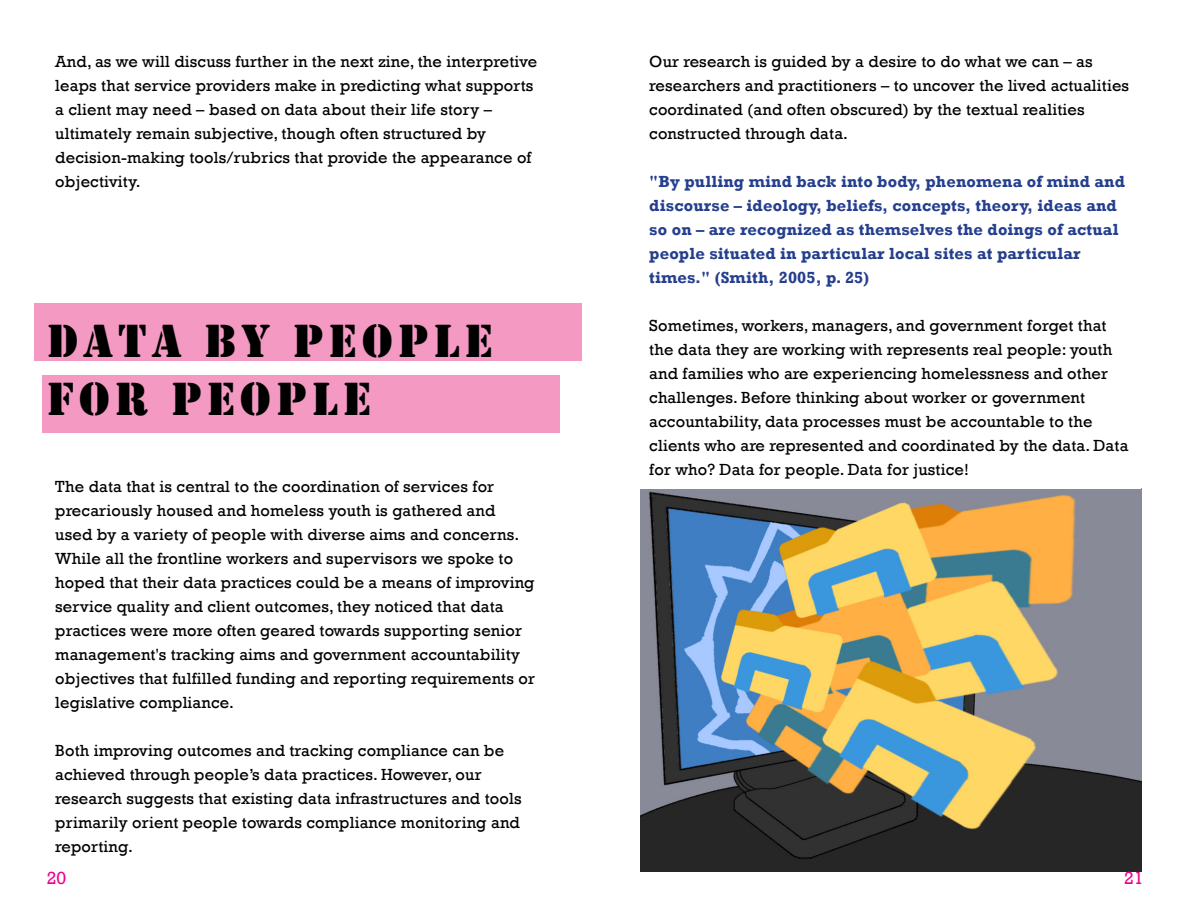
<style>
.page{position:relative;width:1188px;height:918px;background:#fff}
.page>*{position:absolute;margin:0;border:0;box-sizing:border-box;transform-origin:0 0}
.Cover_Style_Blue{font:48px "Stencil";letter-spacing:.11em;color:#000}
.t1{font:18px "Rockwell";color:#ed028c}
.t2{font:16.5px/24px "Rockwell";letter-spacing:.01em;color:#000}
.t3{font:700 16.5px/24px "Rockwell";letter-spacing:.01em;color:#253f8e}
</style>
<div class="page">
<div style="left:34px;top:304px;width:547px;height:57px;background:#f499c2"></div>
<div style="left:43px;top:375px;width:517px;height:57px;background:#f499c2"></div>
<img style="left:641px;top:489px;width:500px;height:382px">
<p class="t2" style="left:55px;top:49px;width:484px">And, as we will discuss further in the next zine, the interpretive leaps that service providers make in predicting what supports a client may need – based on data about their life story – ultimately remain subjective, though often structured by decision-making tools/rubrics that provide the appearance of objectivity.</p>
<p class="Cover_Style_Blue" style="left:47px;top:313px;width:447px">DATA BY PEOPLE</p>
<p class="Cover_Style_Blue" style="left:47px;top:372px;width:326px">FOR PEOPLE</p>
<p class="t2" style="left:55px;top:475px;width:481px">The data that is central to the coordination of services for precariously housed and homeless youth is gathered and used by a variety of people with diverse aims and concerns.<br>While all the frontline workers and supervisors we spoke to hoped that their data practices could be a means of improving service quality and client outcomes, they noticed that data practices were more often geared towards supporting senior management's tracking aims and government accountability objectives that fulfilled funding and reporting requirements or legislative compliance.</p>
<p class="t2" style="left:55px;top:739px;width:468px">Both improving outcomes and tracking compliance can be achieved through people’s data practices. However, our research suggests that existing data infrastructures and tools primarily orient people towards compliance monitoring and reporting.</p>
<p class="t2" style="left:649px;top:49px;width:481px">Our research is guided by a desire to do what we can – as researchers and practitioners – to uncover the lived actualities coordinated (and often obscured) by the textual realities constructed through data.</p>
<p class="t3" style="left:649px;top:169px;width:477px">"By pulling mind back into body, phenomena of mind and discourse – ideology, beliefs, concepts, theory, ideas and so on – are recognized as themselves the doings of actual people situated in particular local sites at particular times." (Smith, 2005, p. 25)</p>
<p class="t2" style="left:649px;top:313px;width:481px">Sometimes, workers, managers, and government forget that the data they are working with represents real people: youth and families who are experiencing homelessness and other challenges. Before thinking about worker or government accountability, data processes must be accountable to the clients who are represented and coordinated by the data. Data for who? Data for people. Data for justice!</p>
<p class="t1" style="left:47px;top:867px;width:21px">20</p>
<p class="t1" style="left:1124px;top:867px;width:21px">21</p>
</div>
